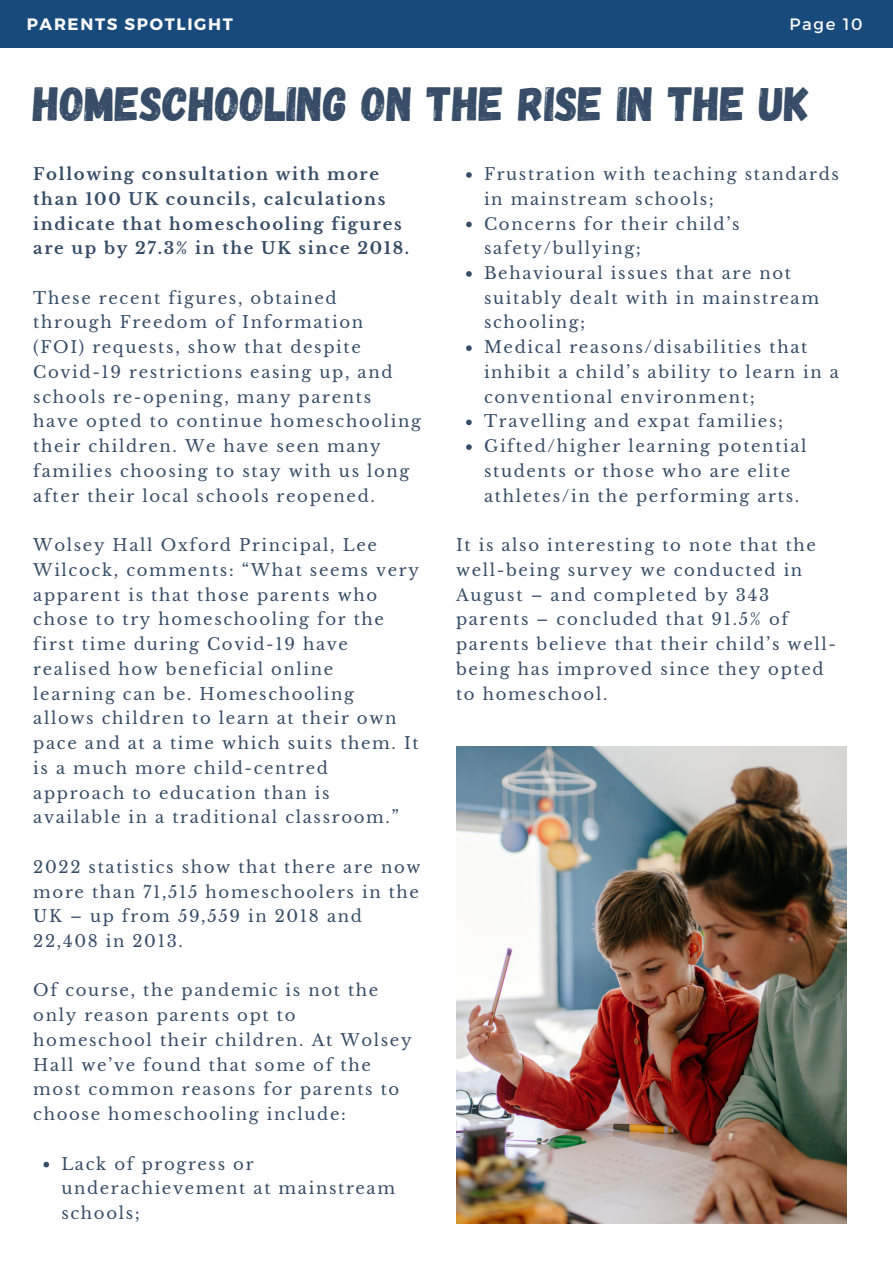
<style>
.page{position:relative;width:893px;height:1264px;background:#fff}
.page>*{position:absolute;margin:0;border:0;box-sizing:border-box;transform-origin:0 0}
.t1{font:48px "Gagalin";color:#374d67}
.t2{font:16.5px/24.8px "Libre Baskerville";letter-spacing:.1em;color:#374d67}
.t3{font:700 16.5px/24.8px "Libre Baskerville";letter-spacing:.1em;color:#374d67}
.t4{font:700 16.5px "Montserrat";letter-spacing:.1em;color:#fafafa}
.t5{font:16.5px "Montserrat";letter-spacing:.1em;color:#fafafa}
</style>
<div class="page">
<div style="left:0;top:0;width:892px;height:47px;background:#184a7b"></div>
<img style="left:456px;top:746px;width:390px;height:477px">
<svg style="left:43px;top:1161px;width:6px;height:6px"></svg>
<svg style="left:466px;top:172px;width:5px;height:6px"></svg>
<svg style="left:466px;top:222px;width:5px;height:5px"></svg>
<svg style="left:466px;top:271px;width:5px;height:6px"></svg>
<svg style="left:466px;top:345px;width:5px;height:6px"></svg>
<svg style="left:466px;top:419px;width:5px;height:6px"></svg>
<svg style="left:466px;top:444px;width:5px;height:6px"></svg>
<p class="t4" style="left:27px;top:14px;width:208px">PARENTS SPOTLIGHT</p>
<p class="t5" style="left:789px;top:14px;width:75px">Page 10</p>
<h1 class="t1" style="left:33px;top:73px;width:777px">HOMESCHOOLING ON THE RISE IN THE UK</h1>
<p class="t3" style="left:33px;top:162px;width:377px">Following consultation with more than 100 UK councils, calculations indicate that homeschooling figures are up by 27.3% in the UK since 2018.</p>
<p class="t2" style="left:33px;top:285px;width:389px">These recent figures, obtained<br>through Freedom of Information<br>(FOI) requests, show that despite Covid-19 restrictions easing up, and schools re-opening, many parents<br>have opted to continue homeschooling their children. We have seen many families choosing to stay with us long after their local schools reopened.</p>
<p class="t2" style="left:33px;top:533px;width:387px">Wolsey Hall Oxford Principal, Lee Wilcock, comments: “What seems very apparent is that those parents who chose to try homeschooling for the first time during Covid-19 have realised how beneficial online learning can be. Homeschooling<br>allows children to learn at their own pace and at a time which suits them. It is a much more child-centred approach to education than is available in a traditional classroom.”</p>
<p class="t2" style="left:33px;top:854px;width:388px">2022 statistics show that there are now more than 71,515 homeschoolers in the<br>UK – up from 59,559 in 2018 and<br>22,408 in 2013.</p>
<p class="t2" style="left:33px;top:978px;width:380px">Of course, the pandemic is not the only reason parents opt to homeschool their children. At Wolsey<br>Hall we’ve found that some of the most common reasons for parents to choose homeschooling include:</p>
<p class="t2" style="left:61px;top:1151px;width:335px">Lack of progress or underachievement at mainstream schools;</p>
<p class="t2" style="left:484px;top:162px;width:356px">Frustration with teaching standards in mainstream schools;<br>Concerns for their child’s safety/bullying;<br>Behavioural issues that are not suitably dealt with in mainstream schooling;<br>Medical reasons/disabilities that inhibit a child’s ability to learn in a conventional environment;<br>Travelling and expat families;<br>Gifted/higher learning potential students or those who are elite athletes/in the performing arts.</p>
<p class="t2" style="left:456px;top:533px;width:381px">It is also interesting to note that the well-being survey we conducted in<br>August – and completed by 343 parents – concluded that 91.5% of parents believe that their child’s well&shy;being has improved since they opted to homeschool.</p>
</div>
